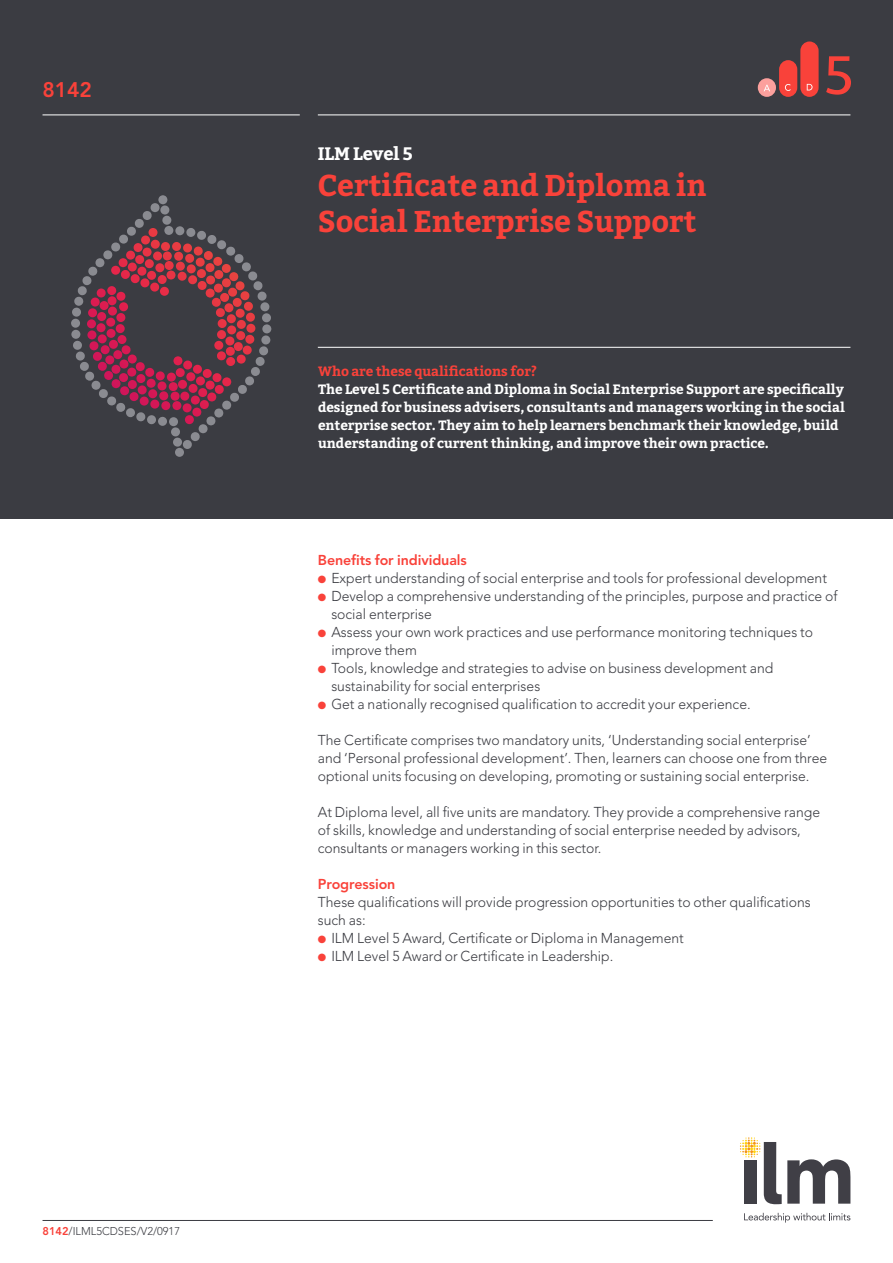
<style>
.page{position:relative;width:893px;height:1263px;background:#fff}
.page>*{position:absolute;margin:0;border:0;box-sizing:border-box;transform-origin:0 0}
.t1{font:54px "Bitter";color:#f9423a}
.t2{font:700 30px/36px "Bitter";letter-spacing:-.005em;color:#f9423a}
.t3{font:800 21px "Avenir";color:#f9423a}
.t4{font:700 18px "Bitter";letter-spacing:-.005em;color:#fff}
.t5{font:300 14.25px/18px "Avenir";color:#3b3c42}
.t6{font:800 14.25px "Avenir";letter-spacing:-.005em;color:#f9423a}
.t7{font:700 13.5px/18px "Bitter";letter-spacing:-.005em;color:#fff}
.t8{font:700 13.5px "Bitter";letter-spacing:-.005em;color:#f9423a}
.t9{font:300 11.25px "Avenir";color:#3b3c42}
.s1{font-weight:800;color:#f9423a}
.s2{color:#f9423a}
</style>
<div class="page">
<div style="left:0;top:0;width:893px;height:519px;background:#3b3c42"></div>
<div style="left:758px;top:78px;width:18px;height:19px;background:#fca09d;border-radius:50%"></div>
<div style="left:779px;top:60px;width:18px;height:37px;background:#f9423a;border-radius:9px"></div>
<div style="left:800px;top:41px;width:19px;height:56px;background:#f9423a;border-radius:9px"></div>
<svg style="left:764px;top:85px;width:6px;height:6px"></svg>
<svg style="left:785px;top:84px;width:6px;height:7px"></svg>
<svg style="left:807px;top:84px;width:5px;height:6px"></svg>
<hr style="left:318px;top:347px;width:532px;height:1px;background:#fff">
<hr style="left:43px;top:1220px;width:670px;height:1px;background:#3b3c42">
<hr style="left:318px;top:115px;width:532px;height:1px;background:#fff">
<hr style="left:43px;top:115px;width:257px;height:1px;background:#fff">
<svg style="left:71px;top:195px;width:200px;height:262px"></svg>
<svg style="left:740px;top:1137px;width:110px;height:67px"></svg>
<svg style="left:744px;top:1213px;width:106px;height:9px"></svg>
<h3 class="t3" style="left:43px;top:77px;width:51px">8142</h3>
<p class="t9" style="left:43px;top:1225px;width:139px"><span class="s1">8142</span>/ILML5CDSES/V2/0917</p>
<p class="t4" style="left:318px;top:142px;width:97px">ILM Level 5</p>
<h2 class="t2" style="left:318px;top:167px;width:390px">Certificate and Diploma in<br>Social Enterprise Support</h2>
<h1 class="t1" style="left:825px;top:44px;width:30px">5</h1>
<p class="t8" style="left:318px;top:363px;width:220px">Who are these qualifications for?</p>
<p class="t7" style="left:318px;top:380px;width:528px">The Level 5 Certificate and Diploma in Social Enterprise Support are specifically designed for business advisers, consultants and managers working in the social enterprise sector. They aim to help learners benchmark their knowledge, build understanding of current thinking, and improve their own practice.</p>
<p class="t6" style="left:318px;top:551px;width:151px">Benefits for individuals</p>
<p class="t5" style="left:318px;top:569px;width:511px"><span class="s2">●</span> Expert understanding of social enterprise and tools for professional development</p>
<p class="t5" style="left:331px;top:587px;width:508px;text-indent:-13px"><span class="s2">●</span> Develop a comprehensive understanding of the principles, purpose and practice of social enterprise</p>
<p class="t5" style="left:331px;top:623px;width:483px;text-indent:-13px"><span class="s2">●</span> Assess your own work practices and use performance monitoring techniques to improve them</p>
<p class="t5" style="left:331px;top:659px;width:443px;text-indent:-13px"><span class="s2">●</span> Tools, knowledge and strategies to advise on business development and sustainability for social enterprises</p>
<p class="t5" style="left:318px;top:695px;width:434px"><span class="s2">●</span> Get a nationally recognised qualification to accredit your experience.</p>
<p class="t5" style="left:318px;top:731px;width:511px">The Certificate comprises two mandatory units, ‘Understanding social enterprise’ and ‘Personal professional development’. Then, learners can choose one from three optional units focusing on developing, promoting or sustaining social enterprise.</p>
<p class="t5" style="left:318px;top:803px;width:504px">At Diploma level, all five units are mandatory. They provide a comprehensive range of skills, knowledge and understanding of social enterprise needed by advisors, consultants or managers working in this sector.</p>
<p class="t6" style="left:318px;top:875px;width:79px">Progression</p>
<p class="t5" style="left:318px;top:893px;width:495px">These qualifications will provide progression opportunities to other qualifications such as:</p>
<p class="t5" style="left:318px;top:929px;width:367px"><span class="s2">●</span> ILM Level 5 Award, Certificate or Diploma in Management</p>
<p class="t5" style="left:318px;top:947px;width:297px"><span class="s2">●</span> ILM Level 5 Award or Certificate in Leadership.</p>
</div>
